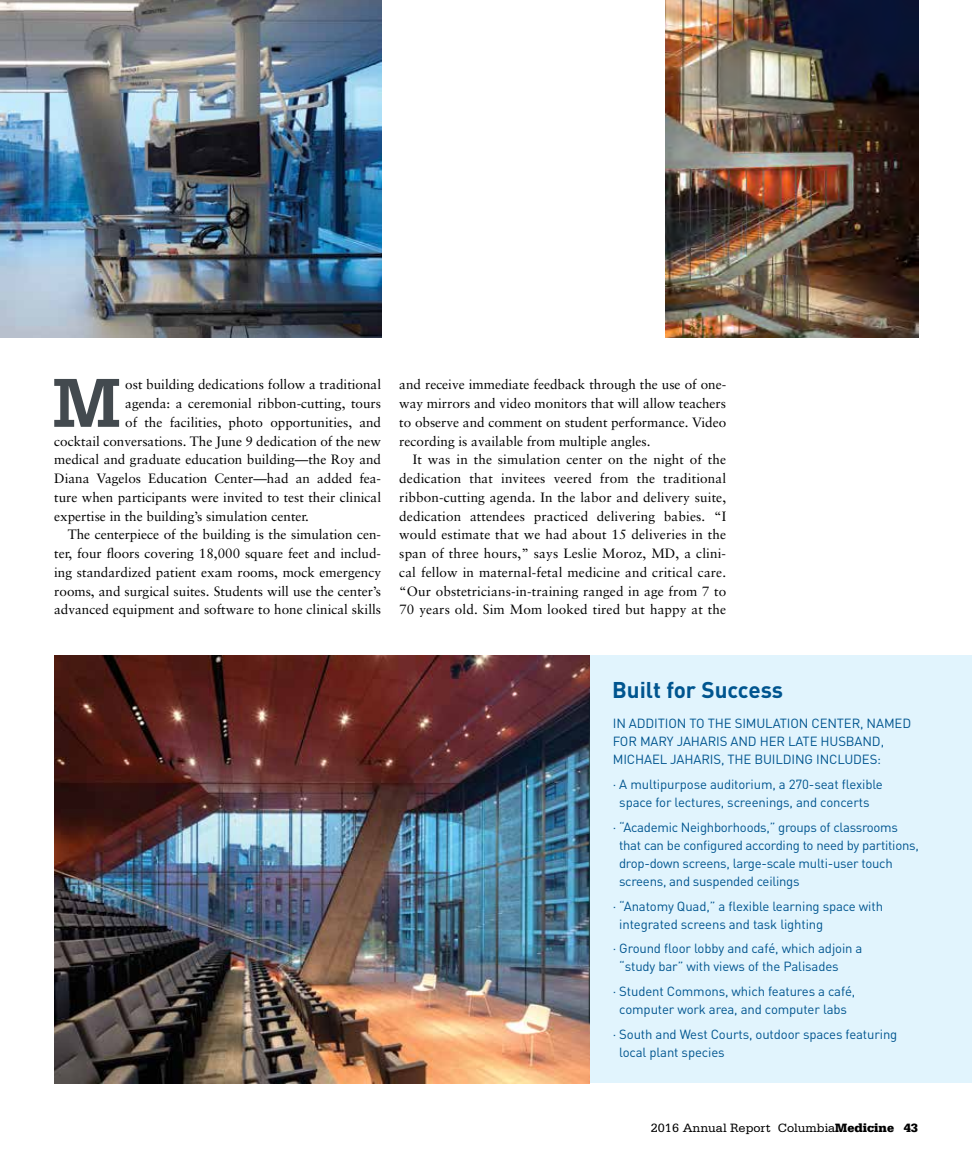
<style>
.page{position:relative;width:972px;height:1175px;background:#fff}
.page>*{position:absolute;margin:0;border:0;box-sizing:border-box;transform-origin:0 0}
.t1{font:700 73.2px "Serifa";color:#434a4f}
.t2{font:700 22.5px "DIN";color:#00558f}
.t3{font:13.5px/18.8px "Sabon";color:#000;text-align:justify}
.t4{font:13.2px/18px "DIN";letter-spacing:-.01em;color:#00558f}
.t5{font:12.75px "Serifa";color:#000}
.s1{font-weight:900}
</style>
<div class="page">
<div style="left:580px;top:655px;width:392px;height:428px;background:#e1f4fd"></div>
<img style="left:0;top:0;width:381px;height:337px">
<img style="left:54px;top:655px;width:536px;height:428px">
<img style="left:665px;top:0;width:253px;height:338px">
<h1 class="t1" style="left:52px;top:360px;width:71px">M</h1>
<p class="t3" style="left:125px;top:375px;width:257px">ost building dedications follow a traditional</p>
<p class="t3" style="left:125px;top:394px;width:257px">agenda: a ceremonial ribbon-cutting, tours</p>
<p class="t3" style="left:125px;top:412px;width:257px">of the facilities, photo opportunities, and</p>
<p class="t3" style="left:54px;top:431px;width:328px">cocktail conversations. The June 9 dedication of the new</p>
<p class="t3" style="left:54px;top:450px;width:328px">medical and graduate education building—the Roy and</p>
<p class="t3" style="left:54px;top:469px;width:328px">Diana Vagelos Education Center—had an added fea-</p>
<p class="t3" style="left:54px;top:487px;width:328px">ture when participants were invited to test their clinical</p>
<p class="t3" style="left:54px;top:506px;width:256px">expertise in the building’s simulation center.</p>
<p class="t3" style="left:68px;top:525px;width:315px">The centerpiece of the building is the simulation cen-</p>
<p class="t3" style="left:54px;top:544px;width:328px">ter, four floors covering 18,000 square feet and includ-</p>
<p class="t3" style="left:54px;top:562px;width:328px">ing standardized patient exam rooms, mock emergency</p>
<p class="t3" style="left:54px;top:581px;width:328px">rooms, and surgical suites. Students will use the center’s</p>
<p class="t3" style="left:54px;top:600px;width:328px">advanced equipment and software to hone clinical skills</p>
<p class="t3" style="left:399px;top:375px;width:328px">and receive immediate feedback through the use of one&shy;way mirrors and video monitors that will allow teachers to observe and comment on student performance. Video recording is available from multiple angles.</p>
<p class="t3" style="left:399px;top:450px;width:328px;text-indent:14px">It was in the simulation center on the night of the dedication that invitees veered from the traditional ribbon-cutting agenda. In the labor and delivery suite, dedication attendees practiced delivering babies. “I would estimate that we had about 15 deliveries in the span of three hours,” says Leslie Moroz, MD, a clini&shy;cal fellow in maternal-fetal medicine and critical care. “Our obstetricians-in-training ranged in age from 7 to 70 years old. Sim Mom looked tired but happy at the</p>
<h2 class="t2" style="left:612px;top:675px;width:173px">Built for Success</h2>
<p class="t4" style="left:613px;top:714px;width:300px">IN ADDITION TO THE SIMULATION CENTER, NAMED<br>FOR MARY JAHARIS AND HER LATE HUSBAND,<br>MICHAEL JAHARIS, THE BUILDING INCLUDES:</p>
<p class="t4" style="left:613px;top:775px;width:272px;text-align:center">· A multipurpose auditorium, a 270-seat flexible space for lectures, screenings, and concerts</p>
<p class="t4" style="left:619px;top:817px;width:301px;text-indent:-6px">· “Academic Neighborhoods,” groups of classrooms that can be configured according to need by partitions, drop-down screens, large-scale multi-user touch screens, and suspended ceilings</p>
<p class="t4" style="left:619px;top:896px;width:265px;text-indent:-7px">· “Anatomy Quad,” a flexible learning space with integrated screens and task lighting</p>
<p class="t4" style="left:619px;top:939px;width:245px;text-indent:-7px">· Ground floor lobby and café, which adjoin a “study bar” with views of the Palisades</p>
<p class="t4" style="left:613px;top:982px;width:244px;text-align:center">· Student Commons, which features a café, computer work area, and computer labs</p>
<p class="t4" style="left:619px;top:1024px;width:280px;text-indent:-7px">· South and West Courts, outdoor spaces featuring local plant species</p>
<p class="t5" style="left:651px;top:1120px;width:269px">2016 Annual Report Columbia<span class="s1">Medicine 43</span></p>
</div>
